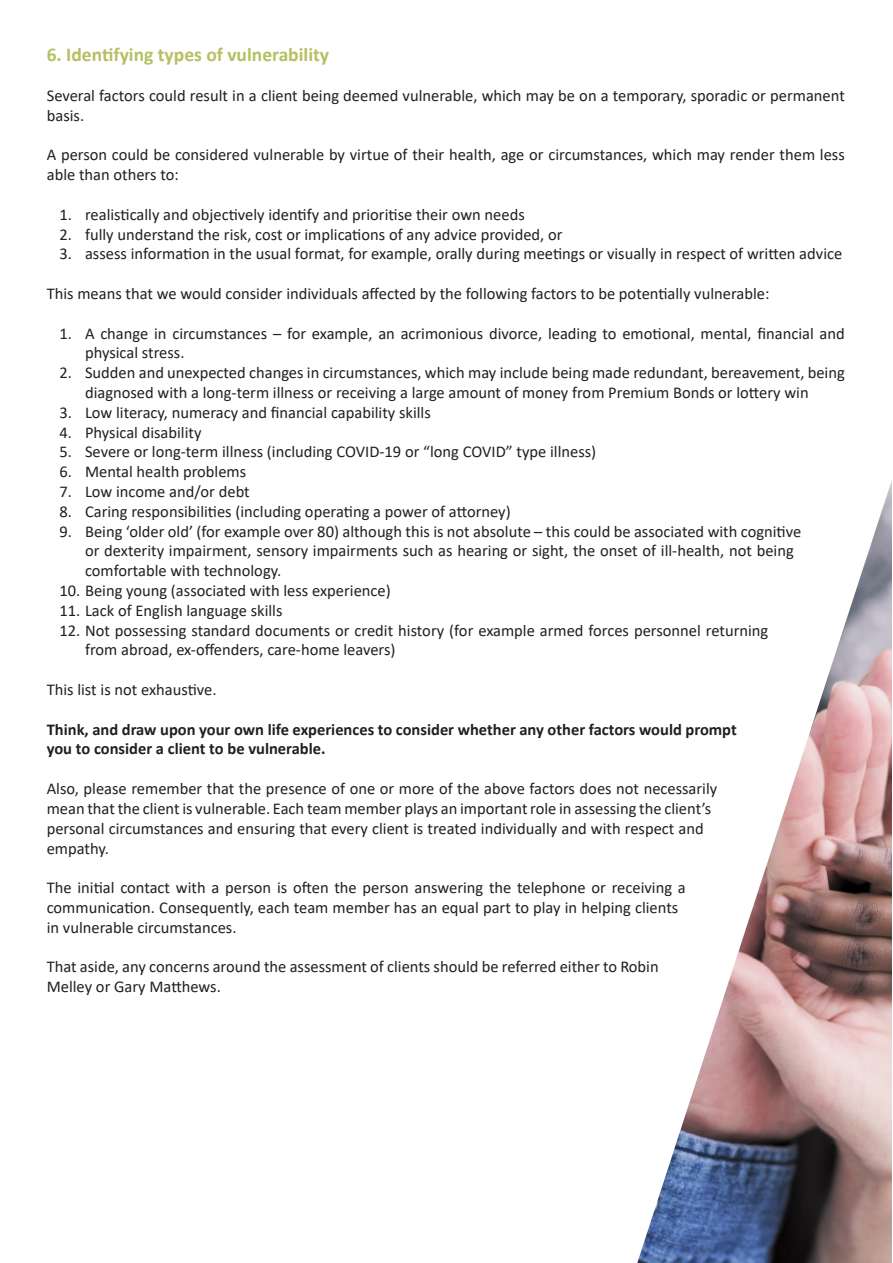
<style>
.page{position:relative;width:893px;height:1263px;background:#fff}
.page>*{position:absolute;margin:0;border:0;box-sizing:border-box;transform-origin:0 0}
.t1{font:700 19.5px "Calibri";color:#b6c062}
.t2{font:16.5px/19.8px "Calibri";color:#231f20}
.t3{font:700 16.5px/19.8px "Calibri";color:#231f20}
</style>
<div class="page">
<svg style="left:637px;top:477px;width:255px;height:786px"></svg>
<p class="t1" style="left:47px;top:41px;width:284px">6. Identifying types of vulnerability</p>
<p class="t2" style="left:47px;top:85px;width:800px">Several factors could result in a client being deemed vulnerable, which may be on a temporary, sporadic or permanent basis.</p>
<p class="t2" style="left:47px;top:145px;width:799px">A person could be considered vulnerable by virtue of their health, age or circumstances, which may render them less able than others to:</p>
<p class="t2" style="left:60px;top:204px;width:467px">1. realistically and objectively identify and prioritise their own needs</p>
<p class="t2" style="left:60px;top:224px;width:505px">2. fully understand the risk, cost or implications of any advice provided, or</p>
<p class="t2" style="left:60px;top:244px;width:784px">3. assess information in the usual format, for example, orally during meetings or visually in respect of written advice</p>
<p class="t2" style="left:47px;top:283px;width:724px">This means that we would consider individuals affected by the following factors to be potentially vulnerable:</p>
<p class="t2" style="left:85px;top:323px;width:761px;text-indent:-26px">1. A change in circumstances – for example, an acrimonious divorce, leading to emotional, mental, financial and physical stress.</p>
<p class="t2" style="left:85px;top:362px;width:761px;text-indent:-26px">2. Sudden and unexpected changes in circumstances, which may include being made redundant, bereavement, being diagnosed with a long-term illness or receiving a large amount of money from Premium Bonds or lottery win</p>
<p class="t2" style="left:60px;top:402px;width:373px">3. Low literacy, numeracy and financial capability skills</p>
<p class="t2" style="left:60px;top:422px;width:144px">4. Physical disability</p>
<p class="t2" style="left:60px;top:442px;width:538px">5. Severe or long-term illness (including COVID-19 or “long COVID” type illness)</p>
<p class="t2" style="left:60px;top:461px;width:188px">6. Mental health problems</p>
<p class="t2" style="left:60px;top:481px;width:192px">7. Low income and/or debt</p>
<p class="t2" style="left:60px;top:501px;width:453px">8. Caring responsibilities (including operating a power of attorney)</p>
<p class="t2" style="left:85px;top:521px;width:718px;text-indent:-26px">9. Being ‘older old’ (for example over 80) although this is not absolute – this could be associated with cognitive or dexterity impairment, sensory impairments such as hearing or sight, the onset of ill-health, not being comfortable with technology.</p>
<p class="t2" style="left:60px;top:580px;width:333px">10. Being young (associated with less experience)</p>
<p class="t2" style="left:60px;top:600px;width:224px">11. Lack of English language skills</p>
<p class="t2" style="left:85px;top:620px;width:685px;text-indent:-26px">12. Not possessing standard documents or credit history (for example armed forces personnel returning from abroad, ex-offenders, care-home leavers)</p>
<p class="t2" style="left:47px;top:679px;width:171px">This list is not exhaustive.</p>
<p class="t3" style="left:47px;top:719px;width:692px">Think, and draw upon your own life experiences to consider whether any other factors would prompt you to consider a client to be vulnerable.</p>
<p class="t2" style="left:47px;top:778px;width:672px">Also, please remember that the presence of one or more of the above factors does not necessarily mean that the client is vulnerable. Each team member plays an important role in assessing the client’s personal circumstances and ensuring that every client is treated individually and with respect and empathy.</p>
<p class="t2" style="left:47px;top:877px;width:641px">The initial contact with a person is often the person answering the telephone or receiving a communication. Consequently, each team member has an equal part to play in helping clients in vulnerable circumstances.</p>
<p class="t2" style="left:47px;top:956px;width:613px">That aside, any concerns around the assessment of clients should be referred either to Robin<br>Melley or Gary Matthews.</p>
</div>
